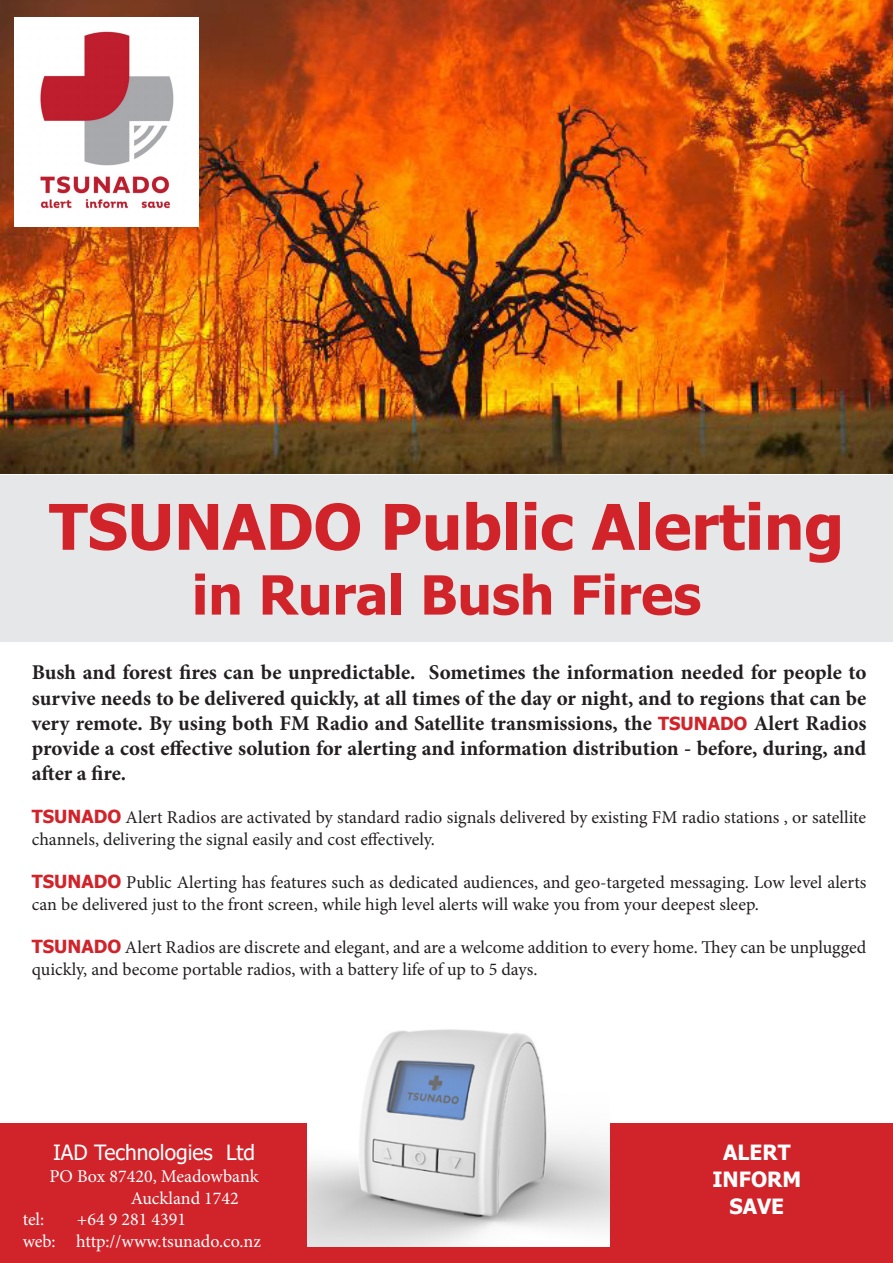
<style>
.page{position:relative;width:893px;height:1263px;background:#fff}
.page>*{position:absolute;margin:0;border:0;box-sizing:border-box;transform-origin:0 0}
.t1{font:700 63px "Tahoma";color:#d1232a}
.t2{font:700 54px "Tahoma";color:#d1232a}
.t3{font:700 21px/25.2px "Minion Pro";letter-spacing:-.005em;color:#231f20;text-align:justify}
.t4{font:21px "Tahoma";color:#fff}
.t5{font:700 21px/27px "Tahoma";color:#fff;text-align:center}
.t6{font:18px/21.6px "Minion Pro";color:#231f20}
.t7{font:18px "Minion Pro";color:#fff}
.s1{font-family:"Tahoma";font-size:18px;color:#d1232a}
.s2{font-family:"Tahoma";font-weight:700;color:#d1232a}
</style>
<div class="page">
<img style="left:0;top:0;width:893px;height:474px">
<div style="left:0;top:475px;width:893px;height:167px;background:#e6e7e9"></div>
<div style="left:0;top:1123px;width:893px;height:140px;background:#d1232a"></div>
<img style="left:308px;top:1029px;width:301px;height:218px">
<img style="left:14px;top:17px;width:185px;height:209px">
<p class="t1" style="left:49px;top:483px;width:796px">TSUNADO Public Alerting</p>
<p class="t2" style="left:192px;top:557px;width:511px">in Rural Bush Fires</p>
<p class="t3" style="left:32px;top:660px;width:836px">Bush and forest fires can be unpredictable. Sometimes the information needed for people to survive needs to be delivered quickly, at all times of the day or night, and to regions that can be very remote. By using both FM Radio and Satellite transmissions, the <span class="s1">TSUNADO</span> Alert Radios provide a cost effective solution for alerting and information distribution - before, during, and after a fire.</p>
<p class="t6" style="left:32px;top:807px;width:836px"><span class="s2">TSUNADO</span> Alert Radios are activated by standard radio signals delivered by existing FM radio stations , or satellite channels, delivering the signal easily and cost effectively.</p>
<p class="t6" style="left:32px;top:872px;width:836px"><span class="s2">TSUNADO</span> Public Alerting has features such as dedicated audiences, and geo-targeted messaging. Low level alerts can be delivered just to the front screen, while high level alerts will wake you from your deepest sleep.</p>
<p class="t6" style="left:32px;top:936px;width:836px"><span class="s2">TSUNADO</span> Alert Radios are discrete and elegant, and are a welcome addition to every home. They can be unplugged quickly, and become portable radios, with a battery life of up to 5 days.</p>
<p class="t4" style="left:53px;top:1139px;width:204px">IAD Technologies Ltd</p>
<p class="t7" style="left:49px;top:1164px;width:211px">PO Box 87420, Meadowbank</p>
<p class="t7" style="left:131px;top:1186px;width:110px">Auckland 1742</p>
<p class="t7" style="left:23px;top:1207px;width:23px">tel:</p>
<p class="t7" style="left:77px;top:1207px;width:111px">+64 9 281 4391</p>
<p class="t7" style="left:23px;top:1229px;width:240px">web: http://www.tsunado.co.nz</p>
<p class="t5" style="left:723px;top:1140px;width:69px">ALERT</p>
<p class="t5" style="left:712px;top:1167px;width:90px">INFORM<br>SAVE</p>
</div>
